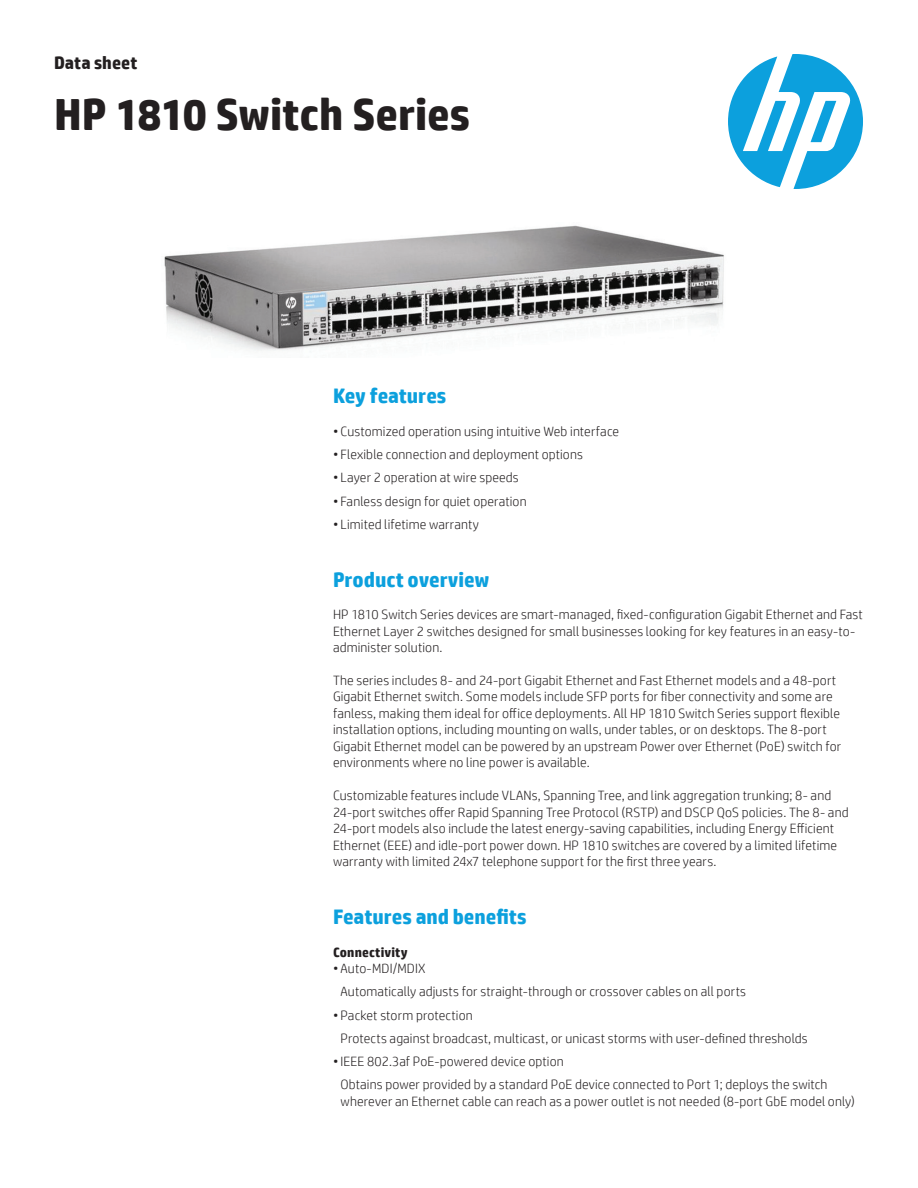
<style>
.page{position:relative;width:918px;height:1188px;background:#fff}
.page>*{position:absolute;margin:0;border:0;box-sizing:border-box;transform-origin:0 0}
.t1{font:700 45px "HP Simplified";letter-spacing:-.005em;color:#231f20}
.t2{font:700 21px "HP Simplified";letter-spacing:-.005em;color:#0ca0dd}
.t3{font:700 18px "HP Simplified";color:#231f20}
.t4{font:300 13.5px/16.5px "HP Simplified";letter-spacing:.01em;color:#231f20}
.t5{font:700 13.5px "HP Simplified";letter-spacing:.01em;color:#231f20}
</style>
<div class="page">
<svg style="left:728px;top:54px;width:135px;height:135px"></svg>
<img style="left:164px;top:225px;width:560px;height:126px">
<h3 class="t3" style="left:54px;top:51px;width:85px">Data sheet</h3>
<h1 class="t1" style="left:54px;top:85px;width:418px">HP 1810 Switch Series</h1>
<h2 class="t2" style="left:333px;top:382px;width:115px">Key features</h2>
<p class="t4" style="left:333px;top:423px;width:288px">• Customized operation using intuitive Web interface</p>
<p class="t4" style="left:333px;top:446px;width:252px">• Flexible connection and deployment options</p>
<p class="t4" style="left:333px;top:469px;width:187px">• Layer 2 operation at wire speeds</p>
<p class="t4" style="left:333px;top:492px;width:195px">• Fanless design for quiet operation</p>
<p class="t4" style="left:333px;top:516px;width:148px">• Limited lifetime warranty</p>
<h2 class="t2" style="left:333px;top:566px;width:158px">Product overview</h2>
<p class="t4" style="left:333px;top:606px;width:531px">HP 1810 Switch Series devices are smart-managed, fixed-configuration Gigabit Ethernet and Fast<br>Ethernet Layer 2 switches designed for small businesses looking for key features in an easy-to&shy;administer solution.</p>
<p class="t4" style="left:333px;top:672px;width:510px">The series includes 8- and 24-port Gigabit Ethernet and Fast Ethernet models and a 48-port Gigabit Ethernet switch. Some models include SFP ports for fiber connectivity and some are fanless, making them ideal for office deployments. All HP 1810 Switch Series support flexible installation options, including mounting on walls, under tables, or on desktops. The 8-port Gigabit Ethernet model can be powered by an upstream Power over Ethernet (PoE) switch for environments where no line power is available.</p>
<p class="t4" style="left:333px;top:787px;width:517px">Customizable features include VLANs, Spanning Tree, and link aggregation trunking; 8- and 24-port switches offer Rapid Spanning Tree Protocol (RSTP) and DSCP QoS policies. The 8- and 24-port models also include the latest energy-saving capabilities, including Energy Efficient Ethernet (EEE) and idle-port power down. HP 1810 switches are covered by a limited lifetime warranty with limited 24x7 telephone support for the first three years.</p>
<h2 class="t2" style="left:333px;top:903px;width:195px">Features and benefits</h2>
<p class="t5" style="left:333px;top:943px;width:76px">Connectivity</p>
<p class="t4" style="left:341px;top:956px;width:407px;line-height:23.2px;text-indent:-8px">• Auto-MDI/MDIX<br>Automatically adjusts for straight-through or crossover cables on all ports</p>
<p class="t4" style="left:341px;top:1003px;width:469px;line-height:23.2px;text-indent:-8px">• Packet storm protection<br>Protects against broadcast, multicast, or unicast storms with user-defined thresholds</p>
<p class="t4" style="left:341px;top:1049px;width:488px;line-height:23.2px;text-indent:-8px">• IEEE 802.3af PoE-powered device option<br>Obtains power provided by a standard PoE device connected to Port 1; deploys the switch</p>
<p class="t4" style="left:341px;top:1093px;width:516px">wherever an Ethernet cable can reach as a power outlet is not needed (8-port GbE model only)</p>
</div>
